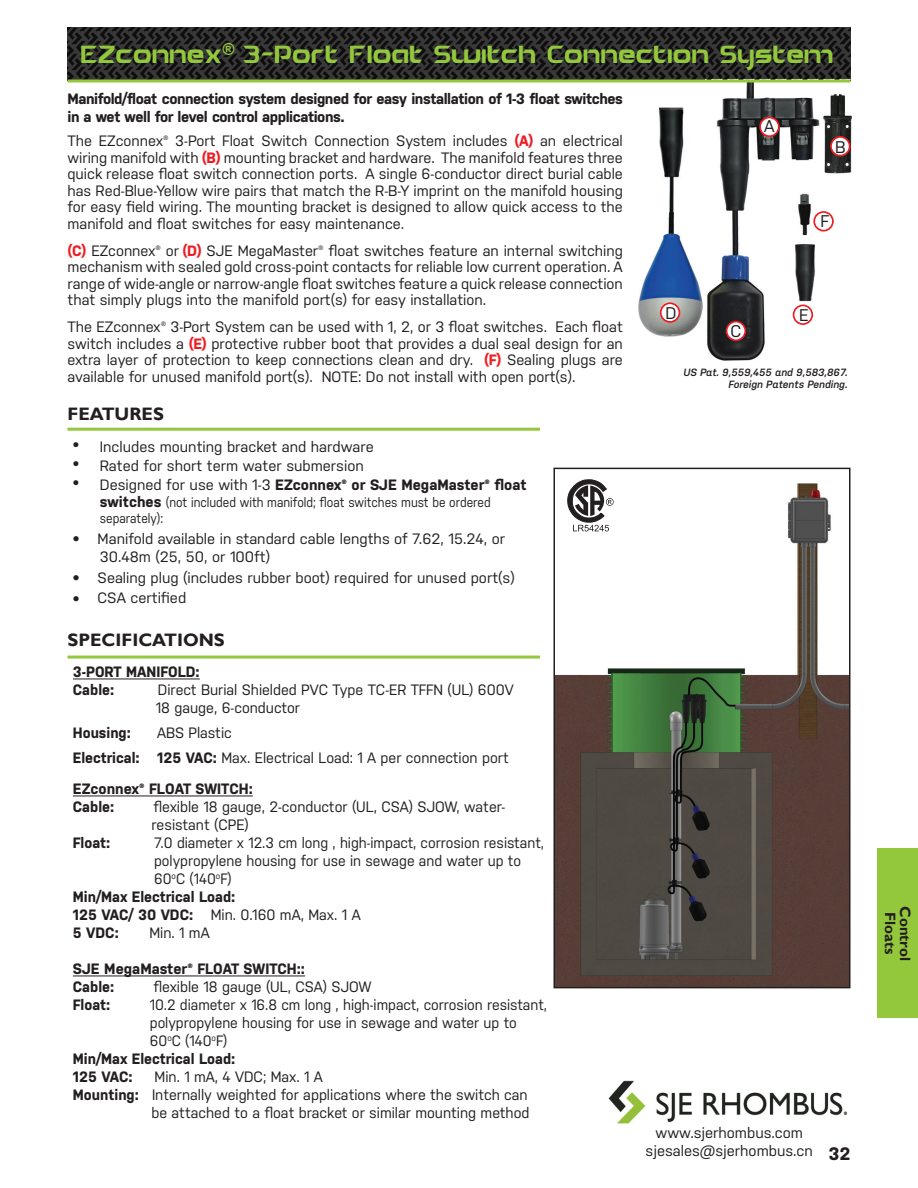
<style>
.page{position:relative;width:918px;height:1188px;background:#fff}
.page>*{position:absolute;margin:0;border:0;box-sizing:border-box;transform-origin:0 0}
.Headline{font:27px "HYDRO";letter-spacing:-.1em;color:#94c83c;scale:.7 1}
.Subhead_2{font:700 18px "Gill Sans";color:#231f20}
.Body_indent{font:700 18px "Gill Sans";color:#231f20}
.t1{font:700 18px "Nudista";color:#231f20}
.t2{font:16.95px "Nudista";color:#231f20}
.t3{font:15px/16.5px "Nudista";color:#231f20;text-align:justify}
.t4{font:15px "Nudista";color:#231f20;scale:.95 1}
.t5{font:700 15px "Nudista";color:#231f20}
.t6{font:700 15px/18px "Nudista";letter-spacing:-.03em;color:#231f20}
.t7{font:700 15px "Gill Sans";color:#231f20}
.t8{font:13.5px/16.5px "Nudista";color:#231f20;scale:.9 1}
.t9{font:italic 600 10.5px/12.6px "Nudista";color:#231f20;text-align:right}
.s1{font-weight:700;color:#ee1d23}
.s2{font-size:21px}
.s3{font-weight:400;font-size:21px}
.s4{font-weight:400}
.s5{font-weight:700;font-size:15px}
.s6{font-weight:700}
</style>
<div class="page">
<img style="left:705px;top:80px;width:147px;height:281px">
<div style="left:760px;top:117px;width:19px;height:19px;background:#fff;border-radius:50%"></div>
<div style="left:759px;top:117px;width:21px;height:20px;border:2px solid #ee1d23;border-radius:50%"></div>
<hr style="left:68px;top:428px;width:472px;height:3px;background:#94c83c">
<hr style="left:68px;top:656px;width:472px;height:3px;background:#94c83c">
<img style="left:557px;top:479px;width:290px;height:506px">
<div style="left:554px;top:468px;width:296px;height:520px;border:2px solid #231f20"></div>
<hr style="left:73px;top:679px;width:127px;height:1px;background:#231f20">
<hr style="left:73px;top:796px;width:180px;height:1px;background:#231f20">
<hr style="left:73px;top:976px;width:232px;height:1px;background:#231f20">
<div style="left:831px;top:137px;width:19px;height:19px;background:#fff;border-radius:50%"></div>
<div style="left:830px;top:136px;width:20px;height:20px;border:2px solid #ee1d23;border-radius:50%"></div>
<div style="left:727px;top:322px;width:18px;height:18px;background:#fff;border-radius:50%"></div>
<div style="left:726px;top:321px;width:20px;height:20px;border:2px solid #ee1d23;border-radius:50%"></div>
<div style="left:794px;top:305px;width:18px;height:19px;background:#fff;border-radius:50%"></div>
<div style="left:793px;top:305px;width:20px;height:20px;border:2px solid #ee1d23;border-radius:50%"></div>
<div style="left:878px;top:849px;width:40px;height:169px;background:#94c83c"></div>
<svg style="left:68px;top:27px;width:782px;height:53px;background:#272726"></svg>
<svg style="left:568px;top:480px;width:46px;height:51px"></svg>
<hr style="left:68px;top:80px;width:782px;height:2px;background:#94c83c">
<img style="left:608px;top:1080px;width:240px;height:44px">
<img style="left:638px;top:107px;width:65px;height:230px">
<div style="left:661px;top:303px;width:18px;height:19px;background:#fff;border-radius:50%"></div>
<div style="left:660px;top:302px;width:20px;height:21px;border:2px solid #ee1d23;border-radius:50%"></div>
<div style="left:814px;top:212px;width:19px;height:19px;background:#fff;border-radius:50%"></div>
<div style="left:813px;top:211px;width:21px;height:21px;border:2px solid #ee1d23;border-radius:50%"></div>
<p class="Headline" style="left:82px;top:37px;width:1080px">EZconnex<sup>®</sup> 3-Port Float Switch Connection System</p>
<p class="t6" style="left:68px;top:90px;width:557px">Manifold/float connection system designed for easy installation of 1-3 float switches in a wet well for level control applications.</p>
<p class="t3" style="left:68px;top:132px;width:557px">The EZconnex® 3-Port Float Switch Connection System includes <span class="s1">(A)</span> an electrical wiring manifold with <span class="s1">(B)</span> mounting bracket and hardware. The manifold features three quick release float switch connection ports. A single 6-conductor direct burial cable has Red-Blue-Yellow wire pairs that match the R-B-Y imprint on the manifold housing for easy field wiring. The mounting bracket is designed to allow quick access to the manifold and float switches for easy maintenance.</p>
<p class="t3" style="left:68px;top:242px;width:557px"><span class="s1">(C)</span> EZconnex® or <span class="s1">(D)</span> SJE MegaMaster® float switches feature an internal switching mechanism with sealed gold cross-point contacts for reliable low current operation. A range of wide-angle or narrow-angle float switches feature a quick release connection that simply plugs into the manifold port(s) for easy installation.</p>
<p class="t3" style="left:68px;top:318px;width:557px">The EZconnex® 3-Port System can be used with 1, 2, or 3 float switches. Each float switch includes a <span class="s1">(E)</span> protective rubber boot that provides a dual seal design for an extra layer of protection to keep connections clean and dry. <span class="s1">(F)</span> Sealing plugs are available for unused manifold port(s). NOTE: Do not install with open port(s).</p>
<p class="Body_indent" style="left:68px;top:403px;width:98px">FEATURES</p>
<p class="t3" style="left:73px;top:438px;width:302px"><span class="s2">•</span> Includes mounting bracket and hardware</p>
<p class="t3" style="left:73px;top:457px;width:292px"><span class="s2">•</span> Rated for short term water submersion</p>
<p class="t5" style="left:73px;top:476px;width:455px"><span class="s3">•</span> <span class="s4">Designed for use with 1-3</span> EZconnex® or SJE MegaMaster® float</p>
<p class="t8" style="left:100px;top:494px;width:436px"><span class="s5">switches</span> (not included with manifold; float switches must be ordered separately):</p>
<p class="t3" style="left:100px;top:530px;width:407px;line-height:18px;text-indent:-27px">● Manifold available in standard cable lengths of 7.62, 15.24, or<br>30.48m (25, 50, or 100ft)</p>
<p class="t3" style="left:73px;top:569px;width:443px">● Sealing plug (includes rubber boot) required for unused port(s)</p>
<p class="t3" style="left:73px;top:590px;width:115px">● CSA certified</p>
<p class="Subhead_2" style="left:68px;top:629px;width:159px">SPECIFICATIONS</p>
<p class="t5" style="left:73px;top:664px;width:128px">3-PORT MANIFOLD:</p>
<p class="t5" style="left:73px;top:682px;width:43px">Cable:</p>
<p class="t3" style="left:158px;top:682px;width:357px">Direct Burial Shielded PVC Type TC-ER TFFN (UL) 600V</p>
<p class="t3" style="left:156px;top:700px;width:146px">18 gauge, 6-conductor</p>
<p class="t5" style="left:73px;top:724px;width:60px">Housing:</p>
<p class="t3" style="left:157px;top:725px;width:76px">ABS Plastic</p>
<p class="t3" style="left:73px;top:749px;width:437px"><span class="s6">Electrical: 125 VAC:</span> Max. Electrical Load: 1 A per connection port</p>
<p class="t5" style="left:73px;top:781px;width:181px">EZconnex® FLOAT SWITCH:</p>
<p class="t5" style="left:73px;top:799px;width:43px">Cable:</p>
<p class="t3" style="left:154px;top:799px;width:353px">flexible 18 gauge, 2-conductor (UL, CSA) SJOW, water-</p>
<p class="t3" style="left:151px;top:817px;width:99px">resistant (CPE)</p>
<p class="t5" style="left:73px;top:835px;width:39px">Float:</p>
<p class="t4" style="left:154px;top:835px;width:412px">7.0 diameter x 12.3 cm long , high-impact, corrosion resistant,</p>
<p class="t4" style="left:154px;top:853px;width:388px">polypropylene housing for use in sewage and water up to</p>
<p class="t4" style="left:154px;top:871px;width:83px">60<sup>o</sup>C (140<sup>o</sup>F)</p>
<p class="t5" style="left:73px;top:889px;width:164px">Min/Max Electrical Load:</p>
<p class="t3" style="left:73px;top:907px;width:289px"><span class="s6">125 VAC/ 30 VDC:</span> Min. 0.160 mA, Max. 1 A</p>
<p class="t5" style="left:73px;top:925px;width:47px">5 VDC:</p>
<p class="t3" style="left:149px;top:925px;width:62px">Min. 1 mA</p>
<p class="t5" style="left:73px;top:961px;width:234px">SJE MegaMaster® FLOAT SWITCH::</p>
<p class="t5" style="left:73px;top:979px;width:43px">Cable:</p>
<p class="t3" style="left:154px;top:979px;width:219px">flexible 18 gauge (UL, CSA) SJOW</p>
<p class="t5" style="left:73px;top:997px;width:39px">Float:</p>
<p class="t4" style="left:150px;top:997px;width:420px">10.2 diameter x 16.8 cm long , high-impact, corrosion resistant,</p>
<p class="t4" style="left:150px;top:1015px;width:388px">polypropylene housing for use in sewage and water up to</p>
<p class="t4" style="left:150px;top:1033px;width:83px">60<sup>o</sup>C (140<sup>o</sup>F)</p>
<p class="t5" style="left:73px;top:1051px;width:164px">Min/Max Electrical Load:</p>
<p class="t5" style="left:73px;top:1069px;width:61px">125 VAC:</p>
<p class="t3" style="left:155px;top:1069px;width:170px">Min. 1 mA, 4 VDC; Max. 1 A</p>
<p class="t3" style="left:73px;top:1087px;width:456px"><span class="s6">Mounting:</span> Internally weighted for applications where the switch can</p>
<p class="t3" style="left:151px;top:1105px;width:380px">be attached to a float bracket or similar mounting method</p>
<p class="t2" style="left:764px;top:116px;width:12px">A</p>
<p class="t2" style="left:835px;top:137px;width:12px">B</p>
<p class="t2" style="left:820px;top:212px;width:10px">F</p>
<p class="t2" style="left:666px;top:303px;width:13px">D</p>
<p class="t2" style="left:730px;top:321px;width:12px">C</p>
<p class="t2" style="left:799px;top:305px;width:11px">E</p>
<p class="t9" style="left:683px;top:366px;width:166px">US Pat. 9,559,455 and 9,583,867.<br>Foreign Patents Pending.</p>
<p class="t3" style="left:656px;top:1124px;width:149px">www.sjerhombus.com</p>
<p class="t3" style="left:646px;top:1142px;width:169px">sjesales@sjerhombus.cn</p>
<p class="t1" style="left:828px;top:1144px;width:24px">32</p>
<p class="t7" style="left:914px;top:906px;width:56px;rotate:90deg">Control</p>
<p class="t7" style="left:899px;top:912px;width:44px;rotate:90deg">Floats</p>
</div>
